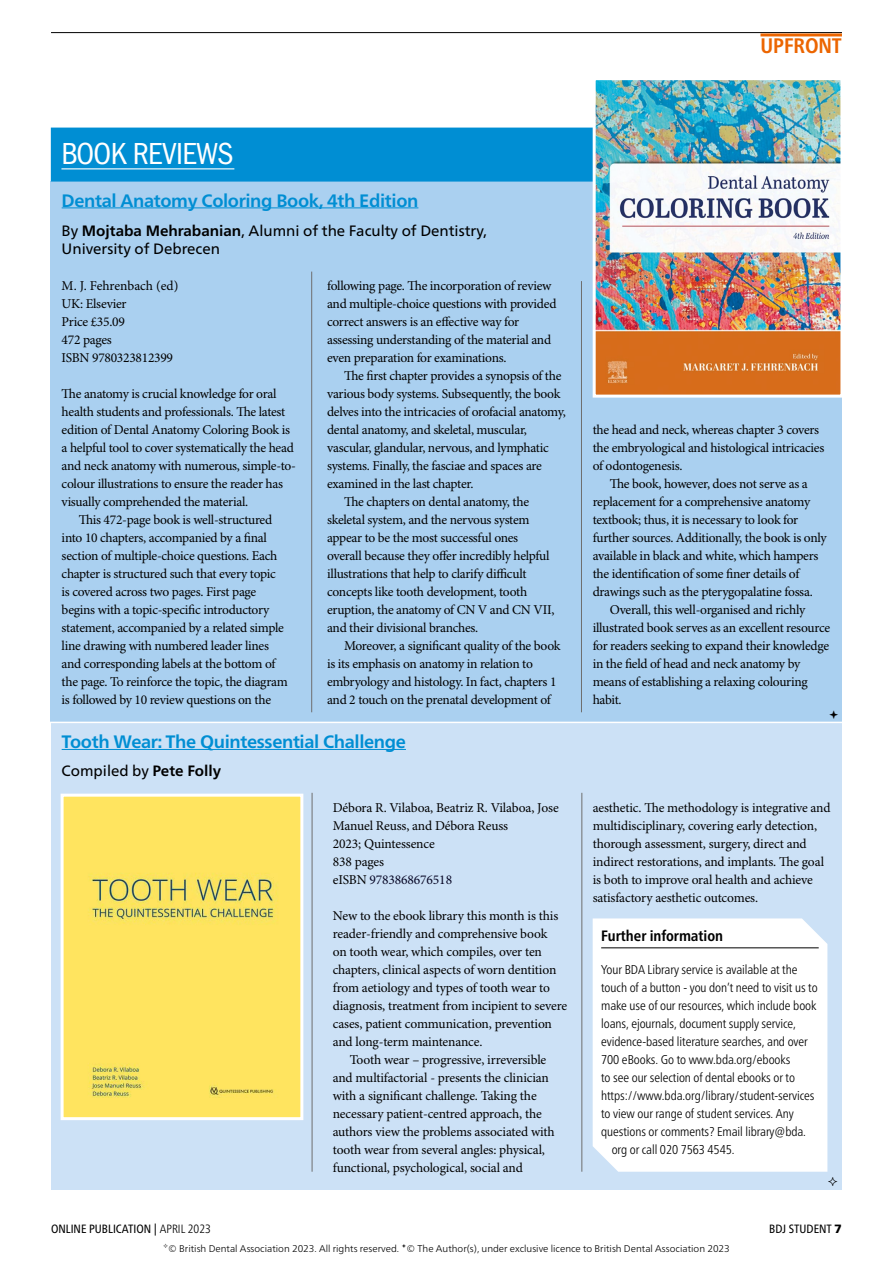
<style>
.page{position:relative;width:893px;height:1263px;background:#fff}
.page>*{position:absolute;margin:0;border:0;box-sizing:border-box;transform-origin:0 0}
.Title_Upfront_Headli{font:condensed 31.5px "ITC Franklin Gothic Std";letter-spacing:-.02em;color:#fff}
.t1{font:700 condensed 21px "Frutiger Neue LT Pro";letter-spacing:-.005em;color:#ec6500}
.Title_upfront_headli{font:700 18px "Frutiger Neue LT Pro";letter-spacing:-.02em;color:#008ed3}
.Para_body_1st{font:15px/18px "Frutiger Neue LT Pro";color:#000}
.Box_Heading_x{font:700 condensed 15px "Frutiger Neue LT Pro";color:#000}
.Para_body{font:13.5px/18px "Minion Pro";letter-spacing:-.02em;color:#000}
.Para_body_1st-2{font:13.5px/18px "Minion Pro";letter-spacing:-.015em;color:#000}
.Para_body_1st-3{font:13.5px "Minion Pro";letter-spacing:-.01em;color:#070726}
.Para_box{font:300 condensed 12.75px "Frutiger Neue LT Pro";letter-spacing:-.005em;color:#000}
.t2{font:condensed 12px "Frutiger Neue LT Pro";color:#000}
.t3{font:300 9.75px "Frutiger Neue LT Pro";color:#000}
.s1{font-weight:700}
.s2{color:#000}
.s3{font-weight:300}
.s4{font-weight:900;font-stretch:normal}
</style>
<div class="page">
<div style="left:51px;top:182px;width:791px;height:540px;background:#aad0f0"></div>
<div style="left:51px;top:723px;width:791px;height:466px;background:#cce1f6"></div>
<div style="left:593px;top:918px;width:234px;height:254px;background:#fff"></div>
<hr style="left:601px;top:947px;width:218px;height:1px;background:#000">
<hr style="left:581px;top:281px;width:1px;height:431px;background:#6e6e6e">
<hr style="left:311px;top:272px;width:1px;height:440px;background:#6e6e6e">
<hr style="left:582px;top:793px;width:1px;height:379px;background:#6e6e6e">
<hr style="left:312px;top:793px;width:1px;height:379px;background:#6e6e6e">
<hr style="left:62px;top:749px;width:344px;height:1px;background:#008ed3">
<div style="left:51px;top:128px;width:542px;height:54px;background:#008ed3"></div>
<hr style="left:62px;top:207px;width:356px;height:1px;background:#008ed3">
<hr style="left:61px;top:168px;width:173px;height:1px;background:#fff">
<img style="left:597px;top:81px;width:242px;height:313px">
<div style="left:593px;top:77px;width:250px;height:321px;border:3px solid #fff"></div>
<img style="left:65px;top:798px;width:234px;height:318px">
<div style="left:61px;top:794px;width:242px;height:326px;border:3px solid #fff"></div>
<hr style="left:51px;top:32px;width:791px;height:1px;background:#000">
<hr style="left:760px;top:33px;width:82px;height:3px;background:#ec6500">
<h2 class="t1" style="left:761px;top:34px;width:83px">UPFRONT</h2>
<p class="Title_Upfront_Headli" style="left:61px;top:136px;width:174px">BOOK REVIEWS</p>
<p class="Title_upfront_headli" style="left:62px;top:190px;width:358px">Dental Anatomy Coloring Book, 4th Edition</p>
<p class="Para_body_1st" style="left:62px;top:221px;width:427px">By <span class="s1">Mojtaba Mehrabanian</span>, Alumni of the Faculty of Dentistry,<br>University of Debrecen</p>
<p class="Para_body" style="left:327px;top:277px;width:231px">following page. The incorporation of review and multiple-choice questions with provided correct answers is an effective way for assessing understanding of the material and even preparation for examinations.</p>
<p class="Para_body" style="left:327px;top:367px;width:240px;text-indent:17px">The first chapter provides a synopsis of the various body systems. Subsequently, the book delves into the intricacies of orofacial anatomy, dental anatomy, and skeletal, muscular, vascular, glandular, nervous, and lymphatic systems. Finally, the fasciae and spaces are examined in the last chapter.</p>
<p class="Para_body" style="left:327px;top:493px;width:229px;text-indent:17px">The chapters on dental anatomy, the skeletal system, and the nervous system appear to be the most successful ones overall because they offer incredibly helpful illustrations that help to clarify difficult concepts like tooth development, tooth eruption, the anatomy of CN V and CN VII, and their divisional branches.</p>
<p class="Para_body" style="left:327px;top:637px;width:235px;text-indent:17px">Moreover, a significant quality of the book is its emphasis on anatomy in relation to embryology and histology. In fact, chapters 1 and 2 touch on the prenatal development of</p>
<p class="Para_body_1st-2" style="left:62px;top:277px;width:118px">M. J. Fehrenbach (ed)</p>
<p class="Para_body_1st-2" style="left:62px;top:295px;width:66px">UK: Elsevier</p>
<p class="Para_body_1st-2" style="left:62px;top:313px;width:65px">Price £35.09</p>
<p class="Para_body_1st-2" style="left:62px;top:331px;width:52px">472 pages</p>
<p class="Para_body_1st-2" style="left:62px;top:349px;width:113px">ISBN 9780323812399</p>
<p class="Para_body_1st-2" style="left:62px;top:385px;width:236px">The anatomy is crucial knowledge for oral health students and professionals. The latest edition of Dental Anatomy Coloring Book is a helpful tool to cover systematically the head and neck anatomy with numerous, simple-to&shy;colour illustrations to ensure the reader has visually comprehended the material.</p>
<p class="Para_body" style="left:62px;top:511px;width:228px;text-indent:17px">This 472-page book is well-structured into 10 chapters, accompanied by a final section of multiple-choice questions. Each chapter is structured such that every topic<br>is covered across two pages. First page begins with a topic-specific introductory statement, accompanied by a related simple line drawing with numbered leader lines and corresponding labels at the bottom of the page. To reinforce the topic, the diagram is followed by 10 review questions on the</p>
<p class="Title_upfront_headli" style="left:62px;top:731px;width:346px">Tooth Wear: The Quintessential Challenge</p>
<p class="Para_body_1st" style="left:62px;top:761px;width:161px">Compiled by <span class="s1">Pete Folly</span></p>
<p class="Para_body_1st-2" style="left:333px;top:799px;width:227px">Débora R. Vilaboa, Beatriz R. Vilaboa, Jose<br>Manuel Reuss, and Débora Reuss</p>
<p class="Para_body_1st-2" style="left:333px;top:835px;width:104px">2023; Quintessence</p>
<p class="Para_body_1st-2" style="left:333px;top:853px;width:53px">838 pages</p>
<p class="Para_body_1st-3" style="left:333px;top:871px;width:121px"><span class="s2">eISBN</span> 9783868676518</p>
<p class="Para_body_1st-2" style="left:333px;top:907px;width:236px">New to the ebook library this month is this reader-friendly and comprehensive book<br>on tooth wear, which compiles, over ten chapters, clinical aspects of worn dentition from aetiology and types of tooth wear to diagnosis, treatment from incipient to severe cases, patient communication, prevention and long-term maintenance.</p>
<p class="Para_body" style="left:333px;top:1051px;width:223px;text-indent:17px">Tooth wear – progressive, irreversible and multifactorial - presents the clinician with a significant challenge. Taking the necessary patient-centred approach, the authors view the problems associated with tooth wear from several angles: physical, functional, psychological, social and</p>
<p class="Para_body" style="left:593px;top:421px;width:233px">the head and neck, whereas chapter 3 covers the embryological and histological intricacies of odontogenesis.</p>
<p class="Para_body" style="left:593px;top:475px;width:236px;text-indent:17px">The book, however, does not serve as a replacement for a comprehensive anatomy textbook; thus, it is necessary to look for further sources. Additionally, the book is only available in black and white, which hampers the identification of some finer details of drawings such as the pterygopalatine fossa.</p>
<p class="Para_body" style="left:593px;top:601px;width:239px;text-indent:17px">Overall, this well-organised and richly illustrated book serves as an excellent resource for readers seeking to expand their knowledge in the field of head and neck anatomy by means of establishing a relaxing colouring habit.</p>
<p class="Para_body" style="left:593px;top:799px;width:239px">aesthetic. The methodology is integrative and multidisciplinary, covering early detection, thorough assessment, surgery, direct and indirect restorations, and implants. The goal is both to improve oral health and achieve satisfactory aesthetic outcomes.</p>
<p class="Box_Heading_x" style="left:601px;top:927px;width:124px">Further information</p>
<p class="Para_box" style="left:601px;top:962px;width:198px">Your BDA Library service is available at the</p>
<p class="Para_box" style="left:601px;top:980px;width:218px">touch of a button - you don’t need to visit us to</p>
<p class="Para_box" style="left:601px;top:998px;width:217px">make use of our resources, which include book</p>
<p class="Para_box" style="left:601px;top:1016px;width:196px">loans, ejournals, document supply service,</p>
<p class="Para_box" style="left:601px;top:1034px;width:208px">evidence-based literature searches, and over</p>
<p class="Para_box" style="left:601px;top:1052px;width:191px">700 eBooks. Go to www.bda.org/ebooks</p>
<p class="Para_box" style="left:601px;top:1070px;width:195px">to see our selection of dental ebooks or to</p>
<p class="Para_box" style="left:601px;top:1088px;width:215px">https://www.bda.org/library/student-services</p>
<p class="Para_box" style="left:601px;top:1106px;width:194px">to view our range of student services. Any</p>
<p class="Para_box" style="left:601px;top:1124px;width:206px">questions or comments? Email library@bda.</p>
<p class="Para_box" style="left:612px;top:1142px;width:124px">org or call 020 7563 4545.</p>
<p class="t2" style="left:51px;top:1221px;width:161px">ONLINE PUBLICATION | <span class="s3">APRIL 2023</span></p>
<p class="t2" style="left:769px;top:1221px;width:74px">BDJ STUDENT <span class="s4">7</span></p>
<p class="t3" style="left:168px;top:1242px;width:563px">© British Dental Association 2023. All rights reserved. © The Author(s), under exclusive licence to British Dental Association 2023</p>
</div>
